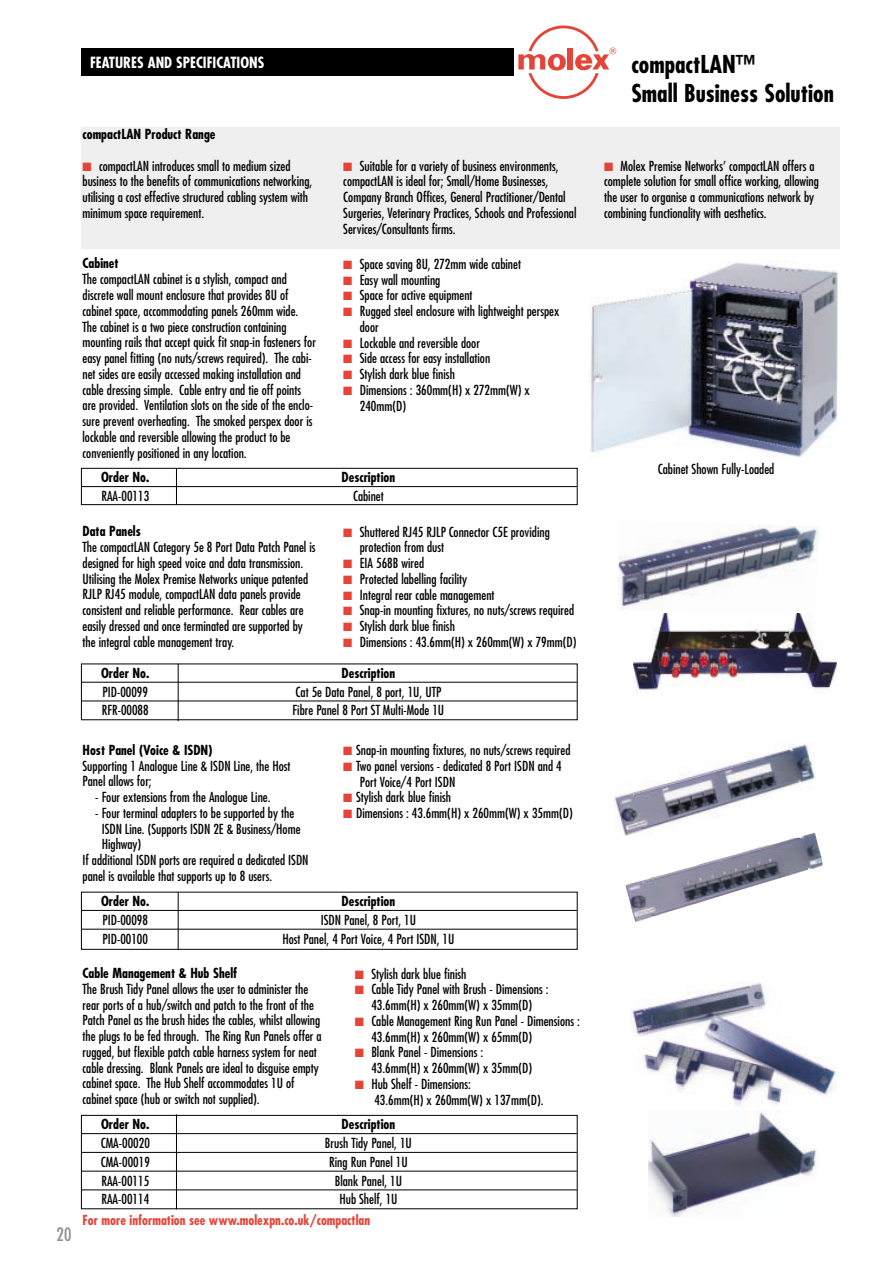
<style>
.page{position:relative;width:893px;height:1262px;background:#fff}
.page>*{position:absolute;margin:0;border:0;box-sizing:border-box;transform-origin:0 0}
.t1{font:700 condensed 24px/28.5px "Futura";color:#000}
.t2{font:condensed 18px "Futura";color:#909090}
.t3{font:700 condensed 15px "Futura";color:#fff}
.t4{font:condensed 13.5px/15.8px "Futura";color:#000}
.t5{font:700 condensed 13.5px "Futura";color:#000}
.t6{font:700 condensed 13.5px "Futura";color:#e54539}
.s1{color:#e54539}
</style>
<div class="page">
<div style="left:81px;top:48px;width:432px;height:27px;background:#000"></div>
<svg style="left:518px;top:26px;width:98px;height:73px"></svg>
<img style="left:648px;top:1110px;width:169px;height:106px">
<img style="left:615px;top:744px;width:200px;height:91px">
<img style="left:625px;top:832px;width:197px;height:90px">
<div style="left:81px;top:127px;width:758px;height:121px;background:#efefef"></div>
<hr style="left:176px;top:468px;width:1px;height:36px;background:#000">
<hr style="left:82px;top:910px;width:495px;height:1px;background:#000">
<hr style="left:82px;top:928px;width:495px;height:1px;background:#000">
<hr style="left:82px;top:486px;width:495px;height:1px;background:#000">
<div style="left:81px;top:468px;width:496px;height:37px;border:1px solid #000"></div>
<hr style="left:178px;top:892px;width:1px;height:57px;background:#000">
<hr style="left:82px;top:682px;width:495px;height:1px;background:#000">
<hr style="left:82px;top:700px;width:495px;height:1px;background:#000">
<hr style="left:178px;top:664px;width:1px;height:57px;background:#000">
<img style="left:618px;top:525px;width:200px;height:85px">
<img style="left:589px;top:261px;width:249px;height:196px">
<hr style="left:82px;top:1133px;width:495px;height:1px;background:#000">
<hr style="left:82px;top:1152px;width:495px;height:1px;background:#000">
<hr style="left:82px;top:1170px;width:495px;height:1px;background:#000">
<hr style="left:82px;top:1189px;width:495px;height:1px;background:#000">
<div style="left:81px;top:1115px;width:496px;height:94px;border:1px solid #000"></div>
<hr style="left:176px;top:1114px;width:1px;height:95px;background:#000">
<img style="left:631px;top:983px;width:205px;height:123px">
<img style="left:633px;top:613px;width:203px;height:81px">
<h2 class="t2" style="left:57px;top:1226px;width:16px">20</h2>
<p class="t3" style="left:90px;top:55px;width:176px">FEATURES AND SPECIFICATIONS</p>
<h1 class="t1" style="left:631px;top:52px;width:204px">compactLAN™<br>Small Business Solution</h1>
<p class="t5" style="left:82px;top:128px;width:134px">compactLAN Product Range</p>
<p class="t4" style="left:82px;top:159px;width:231px"><span class="s1">■</span> compactLAN introduces small to medium sized business to the benefits of communications networking, utilising a cost effective structured cabling system with minimum space requirement.</p>
<p class="t4" style="left:343px;top:159px;width:235px"><span class="s1">■</span> Suitable for a variety of business environments, compactLAN is ideal for; Small/Home Businesses, Company Branch Offices, General Practitioner/Dental Surgeries, Veterinary Practices, Schools and Professional Services/Consultants firms.</p>
<p class="t4" style="left:604px;top:159px;width:216px"><span class="s1">■</span> Molex Premise Networks’ compactLAN offers a complete solution for small office working, allowing the user to organise a communications network by combining functionality with aesthetics.</p>
<p class="t5" style="left:82px;top:257px;width:38px">Cabinet</p>
<p class="t4" style="left:82px;top:272px;width:235px">The compactLAN cabinet is a stylish, compact and discrete wall mount enclosure that provides 8U of cabinet space, accommodating panels 260mm wide.<br>The cabinet is a two piece construction containing mounting rails that accept quick fit snap-in fasteners for easy panel fitting (no nuts/screws required). The cabi&shy;net sides are easily accessed making installation and cable dressing simple. Cable entry and tie off points are provided. Ventilation slots on the side of the enclo&shy;sure prevent overheating. The smoked perspex door is lockable and reversible allowing the product to be conveniently positioned in any location.</p>
<p class="t4" style="left:343px;top:257px;width:179px"><span class="s1">■</span> Space saving 8U, 272mm wide cabinet</p>
<p class="t4" style="left:343px;top:273px;width:99px"><span class="s1">■</span> Easy wall mounting</p>
<p class="t4" style="left:343px;top:288px;width:131px"><span class="s1">■</span> Space for active equipment</p>
<p class="t4" style="left:360px;top:304px;width:201px;text-indent:-16px"><span class="s1">■</span> Rugged steel enclosure with lightweight perspex door</p>
<p class="t4" style="left:343px;top:336px;width:138px"><span class="s1">■</span> Lockable and reversible door</p>
<p class="t4" style="left:343px;top:351px;width:148px"><span class="s1">■</span> Side access for easy installation</p>
<p class="t4" style="left:343px;top:367px;width:113px"><span class="s1">■</span> Stylish dark blue finish</p>
<p class="t4" style="left:360px;top:383px;width:172px;text-indent:-16px"><span class="s1">■</span> Dimensions : 360mm(H) x 272mm(W) x<br>240mm(D)</p>
<p class="t5" style="left:101px;top:471px;width:50px">Order No.</p>
<p class="t5" style="left:341px;top:471px;width:55px">Description</p>
<p class="t4" style="left:101px;top:489px;width:49px">RAA-00113</p>
<p class="t4" style="left:353px;top:489px;width:32px">Cabinet</p>
<p class="t5" style="left:82px;top:525px;width:60px">Data Panels</p>
<p class="t4" style="left:82px;top:540px;width:234px">The compactLAN Category 5e 8 Port Data Patch Panel is designed for high speed voice and data transmission.<br>Utilising the Molex Premise Networks unique patented RJLP RJ45 module, compactLAN data panels provide consistent and reliable performance. Rear cables are easily dressed and once terminated are supported by the integral cable management tray.</p>
<p class="t4" style="left:360px;top:525px;width:191px;text-indent:-16px"><span class="s1">■</span> Shuttered RJ45 RJLP Connector C5E providing protection from dust</p>
<p class="t4" style="left:343px;top:556px;width:82px"><span class="s1">■</span> EIA 568B wired</p>
<p class="t4" style="left:343px;top:572px;width:125px"><span class="s1">■</span> Protected labelling facility</p>
<p class="t4" style="left:343px;top:588px;width:153px"><span class="s1">■</span> Integral rear cable management</p>
<p class="t4" style="left:343px;top:603px;width:232px"><span class="s1">■</span> Snap-in mounting fixtures, no nuts/screws required</p>
<p class="t4" style="left:343px;top:619px;width:113px"><span class="s1">■</span> Stylish dark blue finish</p>
<p class="t4" style="left:343px;top:635px;width:235px"><span class="s1">■</span> Dimensions : 43.6mm(H) x 260mm(W) x 79mm(D)</p>
<p class="t5" style="left:101px;top:667px;width:50px">Order No.</p>
<p class="t5" style="left:341px;top:667px;width:55px">Description</p>
<p class="t4" style="left:102px;top:685px;width:47px">PID-00099</p>
<p class="t4" style="left:295px;top:685px;width:147px">Cat 5e Data Panel, 8 port, 1U, UTP</p>
<p class="t4" style="left:102px;top:703px;width:48px">RFR-00088</p>
<p class="t4" style="left:292px;top:703px;width:153px">Fibre Panel 8 Port ST Multi-Mode 1U</p>
<p class="t5" style="left:82px;top:744px;width:131px">Host Panel (Voice &amp; ISDN)</p>
<p class="t4" style="left:82px;top:759px;width:209px">Supporting 1 Analogue Line &amp; ISDN Line, the Host<br>Panel allows for;</p>
<p class="t4" style="left:95px;top:790px;width:177px">- Four extensions from the Analogue Line.</p>
<p class="t4" style="left:95px;top:806px;width:200px">- Four terminal adapters to be supported by the</p>
<p class="t4" style="left:102px;top:822px;width:200px">ISDN Line. (Supports ISDN 2E &amp; Business/Home</p>
<p class="t4" style="left:102px;top:837px;width:41px">Highway)</p>
<p class="t4" style="left:82px;top:853px;width:228px">If additional ISDN ports are required a dedicated ISDN</p>
<p class="t4" style="left:82px;top:869px;width:191px">panel is available that supports up to 8 users.</p>
<p class="t4" style="left:343px;top:743px;width:229px"><span class="s1">■</span> Snap-in mounting fixtures, no nuts/screws required</p>
<p class="t4" style="left:360px;top:759px;width:203px;text-indent:-16px"><span class="s1">■</span> Two panel versions - dedicated 8 Port ISDN and 4<br>Port Voice/4 Port ISDN</p>
<p class="t4" style="left:343px;top:790px;width:109px"><span class="s1">■</span> Stylish dark blue finish</p>
<p class="t4" style="left:343px;top:806px;width:231px"><span class="s1">■</span> Dimensions : 43.6mm(H) x 260mm(W) x 35mm(D)</p>
<p class="t5" style="left:101px;top:895px;width:50px">Order No.</p>
<p class="t5" style="left:341px;top:895px;width:55px">Description</p>
<p class="t4" style="left:102px;top:913px;width:47px">PID-00098</p>
<p class="t4" style="left:321px;top:913px;width:97px">ISDN Panel, 8 Port, 1U</p>
<p class="t4" style="left:102px;top:931px;width:47px">PID-00100</p>
<p class="t4" style="left:282px;top:931px;width:173px">Host Panel, 4 Port Voice, 4 Port ISDN, 1U</p>
<p class="t5" style="left:82px;top:967px;width:156px">Cable Management &amp; Hub Shelf</p>
<p class="t4" style="left:82px;top:982px;width:241px">The Brush Tidy Panel allows the user to administer the rear ports of a hub/switch and patch to the front of the Patch Panel as the brush hides the cables, whilst allowing the plugs to be fed through. The Ring Run Panels offer a rugged, but flexible patch cable harness system for neat cable dressing. Blank Panels are ideal to disguise empty cabinet space. The Hub Shelf accommodates 1U of cabinet space (hub or switch not supplied).</p>
<p class="t4" style="left:355px;top:966px;width:113px"><span class="s1">■</span> Stylish dark blue finish</p>
<p class="t4" style="left:355px;top:982px;width:195px;text-align:center"><span class="s1">■</span> Cable Tidy Panel with Brush - Dimensions :<br>43.6mm(H) x 260mm(W) x 35mm(D)</p>
<p class="t4" style="left:371px;top:1014px;width:210px;text-indent:-16px"><span class="s1">■</span> Cable Management Ring Run Panel - Dimensions :<br>43.6mm(H) x 260mm(W) x 65mm(D)</p>
<p class="t4" style="left:371px;top:1045px;width:162px;text-indent:-16px"><span class="s1">■</span> Blank Panel - Dimensions :<br>43.6mm(H) x 260mm(W) x 35mm(D)</p>
<p class="t4" style="left:374px;top:1077px;width:171px;text-indent:-20px"><span class="s1">■</span> Hub Shelf - Dimensions:<br>43.6mm(H) x 260mm(W) x 137mm(D).</p>
<p class="t5" style="left:101px;top:1118px;width:50px">Order No.</p>
<p class="t5" style="left:341px;top:1118px;width:55px">Description</p>
<p class="t4" style="left:101px;top:1136px;width:51px">CMA-00020</p>
<p class="t4" style="left:325px;top:1136px;width:88px">Brush Tidy Panel, 1U</p>
<p class="t4" style="left:101px;top:1155px;width:51px">CMA-00019</p>
<p class="t4" style="left:329px;top:1155px;width:80px">Ring Run Panel 1U</p>
<p class="t4" style="left:101px;top:1173px;width:49px">RAA-00115</p>
<p class="t4" style="left:335px;top:1173px;width:69px">Blank Panel, 1U</p>
<p class="t4" style="left:101px;top:1192px;width:49px">RAA-00114</p>
<p class="t4" style="left:339px;top:1192px;width:60px">Hub Shelf, 1U</p>
<p class="t6" style="left:82px;top:1214px;width:289px">For more information see www.molexpn.co.uk/compactlan</p>
<p class="t4" style="left:657px;top:462px;width:118px">Cabinet Shown Fully-Loaded</p>
</div>
